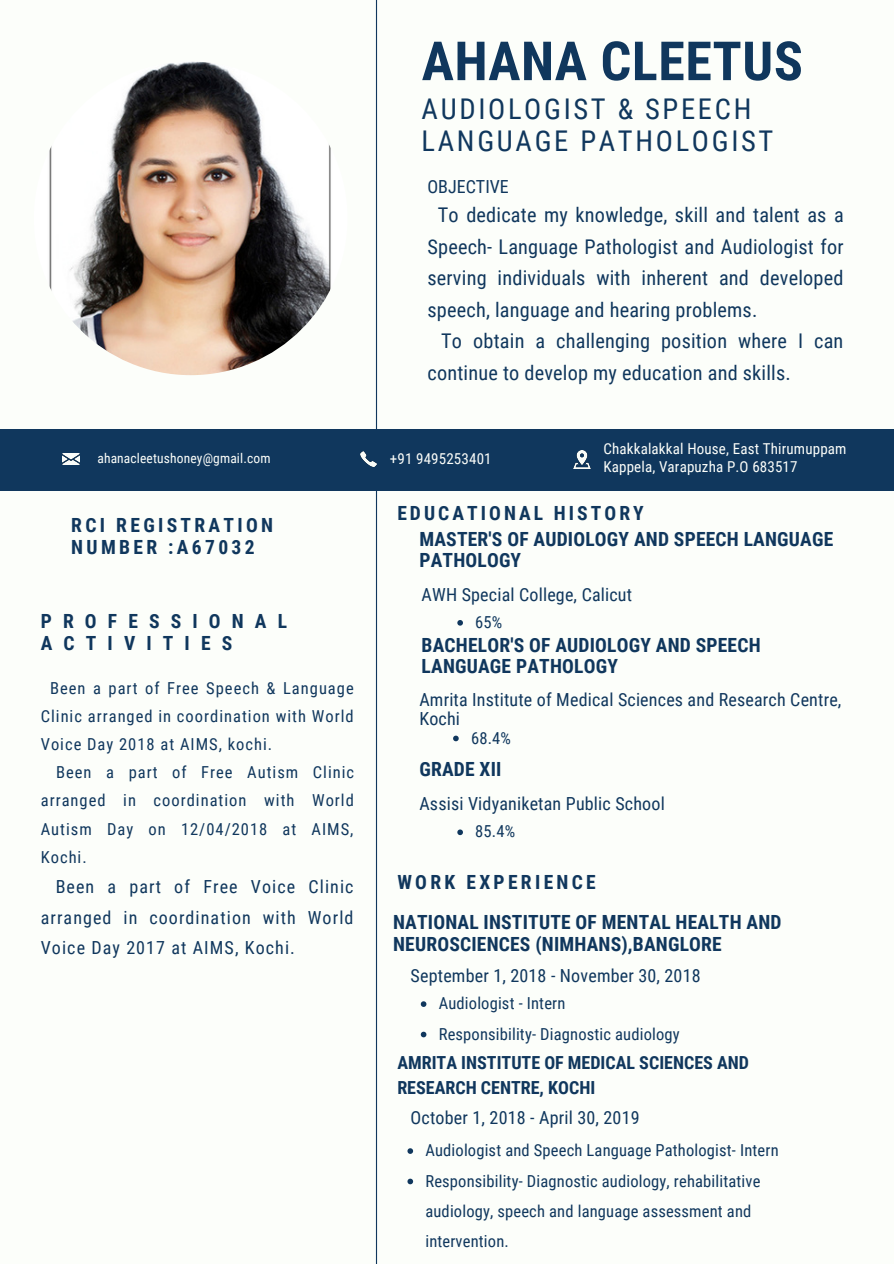
<style>
.page{position:relative;width:894px;height:1264px;background:#fff}
.page>*{position:absolute;margin:0;border:0;box-sizing:border-box;transform-origin:0 0}
.t1{font:700 54px "Roboto Condensed";letter-spacing:.01em;color:#10375d}
.t2{font:28.5px/31.5px "Roboto Condensed";letter-spacing:.095em;color:#10375d}
.t3{font:20.25px "Roboto Condensed";letter-spacing:.01em;color:#10375d}
.t4{font:700 19.5px/21.5px "Roboto Condensed";letter-spacing:.01em;color:#10375d}
.t5{font:700 19.5px/22.5px "Roboto Condensed";letter-spacing:.17em;color:#10375d}
.t6{font:700 19.5px "Roboto Condensed";letter-spacing:.57em;color:#10375d}
.t7{font:700 19.5px "Roboto Condensed";letter-spacing:.155em;color:#10375d}
.t8{font:18px/30.5px "Roboto Condensed";letter-spacing:.01em;color:#10375d;text-align:justify}
.t9{font:700 18px/24.8px "Roboto Condensed";color:#10375d}
.t10{font:16.5px/28.2px "Roboto Condensed";letter-spacing:.01em;color:#10375d;text-align:justify}
.t11{font:15px/18px "Roboto Condensed";letter-spacing:.01em;color:#fcfefa}
.t12{font:13.5px "Roboto Condensed";letter-spacing:.01em;color:#fcfefa}
</style>
<div class="page">
<div style="left:0;top:0;width:893px;height:1263px;background:#fcfefa"></div>
<img style="left:34px;top:62px;width:313px;height:313px;border-radius:50%">
<hr style="left:376px;top:0;width:1px;height:1263px;background:#10375d">
<div style="left:0;top:429px;width:893px;height:62px;background:#10375d"></div>
<img style="left:63px;top:453px;width:17px;height:11px">
<img style="left:361px;top:451px;width:15px;height:16px">
<img style="left:573px;top:450px;width:17px;height:18px">
<svg style="left:457px;top:620px;width:6px;height:5px"></svg>
<svg style="left:453px;top:735px;width:5px;height:6px"></svg>
<svg style="left:457px;top:829px;width:6px;height:6px"></svg>
<svg style="left:420px;top:1001px;width:6px;height:5px"></svg>
<svg style="left:420px;top:1031px;width:6px;height:6px"></svg>
<svg style="left:407px;top:1148px;width:6px;height:5px"></svg>
<svg style="left:407px;top:1178px;width:6px;height:6px"></svg>
<p class="t1" style="left:421px;top:30px;width:383px">AHANA CLEETUS</p>
<p class="t2" style="left:421px;top:94px;width:353px">AUDIOLOGIST &amp; SPEECH<br>LANGUAGE PATHOLOGIST</p>
<p class="t8" style="left:427px;top:171px;width:83px">OBJECTIVE</p>
<p class="t3" style="left:437px;top:203px;width:407px">To dedicate my knowledge, skill and talent as a</p>
<p class="t3" style="left:427px;top:235px;width:417px">Speech- Language Pathologist and Audiologist for</p>
<p class="t3" style="left:427px;top:266px;width:417px">serving individuals with inherent and developed</p>
<p class="t3" style="left:427px;top:298px;width:331px">speech, language and hearing problems.</p>
<p class="t3" style="left:441px;top:329px;width:403px">To obtain a challenging position where I can</p>
<p class="t3" style="left:427px;top:361px;width:365px">continue to develop my education and skills.</p>
<p class="t12" style="left:97px;top:451px;width:175px">ahanacleetushoney@gmail.com</p>
<p class="t11" style="left:390px;top:450px;width:103px">+91 9495253401</p>
<p class="t11" style="left:603px;top:440px;width:244px">Chakkalakkal House, East Thirumuppam<br>Kappela, Varapuzha P.O 683517</p>
<p class="t5" style="left:71px;top:513px;width:203px">RCI REGISTRATION<br>NUMBER :A67032</p>
<p class="t6" style="left:41px;top:609px;width:248px">PROFESSIONAL</p>
<p class="t6" style="left:41px;top:632px;width:193px">ACTIVITIES</p>
<p class="t10" style="left:41px;top:674px;width:314px;text-indent:9px">Been a part of Free Speech &amp; Language Clinic arranged in coordination with World Voice Day 2018 at AIMS, kochi.</p>
<p class="t10" style="left:41px;top:758px;width:315px;text-indent:15px">Been a part of Free Autism Clinic arranged in coordination with World Autism Day on 12/04/2018 at AIMS, Kochi.</p>
<p class="t8" style="left:41px;top:871px;width:314px;text-indent:15px">Been a part of Free Voice Clinic arranged in coordination with World Voice Day 2017 at AIMS, Kochi.</p>
<p class="t7" style="left:397px;top:501px;width:248px">EDUCATIONAL HISTORY</p>
<p class="t4" style="left:419px;top:528px;width:415px">MASTER'S OF AUDIOLOGY AND SPEECH LANGUAGE<br>PATHOLOGY</p>
<p class="t8" style="left:421px;top:580px;width:212px">AWH Special College, Calicut</p>
<p class="t10" style="left:475px;top:608px;width:29px">65%</p>
<p class="t4" style="left:421px;top:634px;width:340px">BACHELOR'S OF AUDIOLOGY AND SPEECH<br>LANGUAGE PATHOLOGY</p>
<p class="t8" style="left:419px;top:690px;width:423px;line-height:19.2px">Amrita Institute of Medical Sciences and Research Centre,<br>Kochi</p>
<p class="t10" style="left:471px;top:723px;width:41px">68.4%</p>
<p class="t4" style="left:419px;top:758px;width:83px">GRADE XII</p>
<p class="t8" style="left:419px;top:788px;width:247px">Assisi Vidyaniketan Public School</p>
<p class="t10" style="left:475px;top:817px;width:41px">85.4%</p>
<p class="t5" style="left:397px;top:870px;width:200px">WORK EXPERIENCE</p>
<p class="t4" style="left:393px;top:911px;width:390px">NATIONAL INSTITUTE OF MENTAL HEALTH AND<br>NEUROSCIENCES (NIMHANS),BANGLORE</p>
<p class="t8" style="left:410px;top:960px;width:291px">September 1, 2018 - November 30, 2018</p>
<p class="t10" style="left:438px;top:989px;width:128px">Audiologist - Intern</p>
<p class="t10" style="left:438px;top:1019px;width:242px">Responsibility- Diagnostic audiology</p>
<p class="t9" style="left:397px;top:1050px;width:353px">AMRITA INSTITUTE OF MEDICAL SCIENCES AND<br>RESEARCH CENTRE, KOCHI</p>
<p class="t8" style="left:410px;top:1102px;width:230px">October 1, 2018 - April 30, 2019</p>
<p class="t10" style="left:425px;top:1136px;width:355px">Audiologist and Speech Language Pathologist- Intern</p>
<p class="t10" style="left:425px;top:1165px;width:336px;line-height:30.5px;text-align:left">Responsibility- Diagnostic audiology, rehabilitative audiology, speech and language assessment and intervention.</p>
</div>
